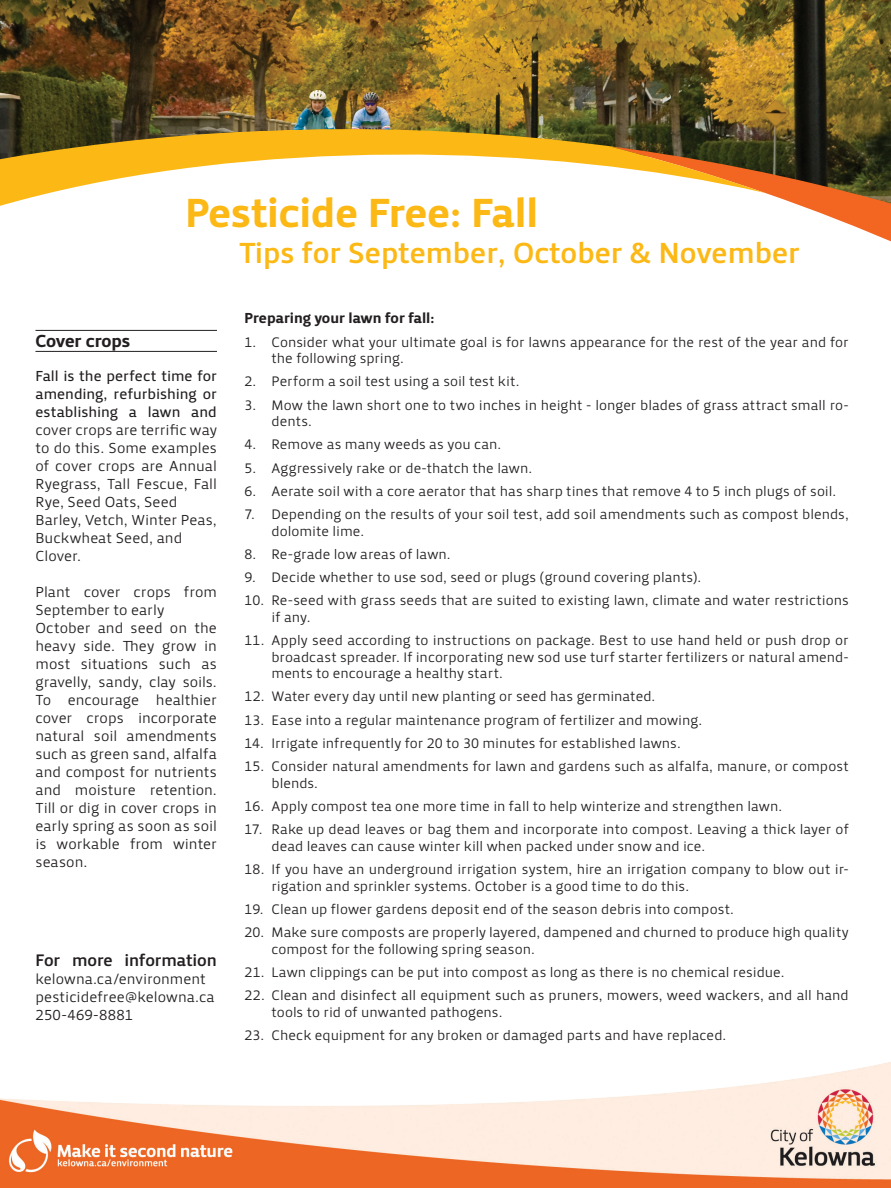
<style>
.page{position:relative;width:891px;height:1188px;background:#fff}
.page>*{position:absolute;margin:0;border:0;box-sizing:border-box;transform-origin:0 0}
.t1{font:42px "Priva Four Pro";color:#fcb814}
.t2{font:30px "Priva Three Pro";color:#fcb814}
.t3{font:18px "Priva Four Pro";letter-spacing:-.005em;color:#231f20}
.t4{font:17.25px "Priva Three Pro";letter-spacing:-.005em;color:#231f20}
.t5{font:15px/18px "Priva One Pro";color:#231f20}
.t6{font:15px "Priva Four Pro";letter-spacing:.005em;color:#231f20}
.t7{font:14.25px/16.5px "Priva One Pro";color:#231f20}
.s1{font-family:"Priva Two Pro"}
</style>
<div class="page">
<img style="left:0;top:0;width:891px;height:147px">
<svg style="left:765px;top:147px;width:126px;height:95px"></svg>
<svg style="left:0;top:109px;width:765px;height:243px"></svg>
<img style="left:0;top:1062px;width:891px;height:126px">
<p class="t1" style="left:186px;top:186px;width:354px">Pesticide Free: Fall</p>
<p class="t2" style="left:240px;top:234px;width:562px">Tips for September, October &amp; November</p>
<p class="t3" style="left:35px;top:329px;width:96px">Cover crops</p>
<p class="t5" style="left:35px;top:367px;width:183px"><span class="s1">Fall is the perfect time for amending, refurbishing or establishing a lawn and </span>cover crops are terrific way to do this. Some examples of cover crops are Annual<br>Ryegrass, Tall Fescue, Fall<br>Rye, Seed Oats, Seed<br>Barley, Vetch, Winter Peas,<br>Buckwheat Seed, and<br>Clover.</p>
<p class="t5" style="left:35px;top:583px;width:183px">Plant cover crops from<br>September to early<br>October and seed on the heavy side. They grow in most situations such as gravelly, sandy, clay soils.<br>To encourage healthier cover crops incorporate natural soil amendments such as green sand, alfalfa and compost for nutrients and moisture retention.<br>Till or dig in cover crops in early spring as soon as soil is workable from winter season.</p>
<p class="t4" style="left:35px;top:949px;width:183px">For more information</p>
<p class="t5" style="left:35px;top:970px;width:181px">kelowna.ca/environment pesticidefree@kelowna.ca<br>250-469-8881</p>
<p class="t6" style="left:244px;top:309px;width:191px">Preparing your lawn for fall:</p>
<p class="t7" style="left:272px;top:334px;width:579px;text-indent:-27px">1. Consider what your ultimate goal is for lawns appearance for the rest of the year and for the following spring.</p>
<p class="t7" style="left:244px;top:373px;width:277px">2. Perform a soil test using a soil test kit.</p>
<p class="t7" style="left:272px;top:397px;width:579px;text-indent:-27px">3. Mow the lawn short one to two inches in height - longer blades of grass attract small ro&shy;dents.</p>
<p class="t7" style="left:244px;top:436px;width:258px">4. Remove as many weeds as you can.</p>
<p class="t7" style="left:244px;top:460px;width:289px">5. Aggressively rake or de-thatch the lawn.</p>
<p class="t7" style="left:244px;top:483px;width:593px">6. Aerate soil with a core aerator that has sharp tines that remove 4 to 5 inch plugs of soil.</p>
<p class="t7" style="left:272px;top:506px;width:579px;text-indent:-27px">7. Depending on the results of your soil test, add soil amendments such as compost blends, dolomite lime.</p>
<p class="t7" style="left:244px;top:546px;width:208px">8. Re-grade low areas of lawn.</p>
<p class="t7" style="left:244px;top:569px;width:458px">9. Decide whether to use sod, seed or plugs (ground covering plants).</p>
<p class="t7" style="left:272px;top:592px;width:579px;text-indent:-27px">10. Re-seed with grass seeds that are suited to existing lawn, climate and water restrictions if any.</p>
<p class="t7" style="left:272px;top:632px;width:579px;text-align:justify;text-indent:-27px">11. Apply seed according to instructions on package. Best to use hand held or push drop or broadcast spreader. If incorporating new sod use turf starter fertilizers or natural amend&shy;ments to encourage a healthy start.</p>
<p class="t7" style="left:244px;top:688px;width:412px">12. Water every day until new planting or seed has germinated.</p>
<p class="t7" style="left:244px;top:712px;width:459px">13. Ease into a regular maintenance program of fertilizer and mowing.</p>
<p class="t7" style="left:244px;top:735px;width:438px">14. Irrigate infrequently for 20 to 30 minutes for established lawns.</p>
<p class="t7" style="left:272px;top:758px;width:579px;text-indent:-27px">15. Consider natural amendments for lawn and gardens such as alfalfa, manure, or compost blends.</p>
<p class="t7" style="left:244px;top:798px;width:539px">16. Apply compost tea one more time in fall to help winterize and strengthen lawn.</p>
<p class="t7" style="left:272px;top:821px;width:579px;text-indent:-27px">17. Rake up dead leaves or bag them and incorporate into compost. Leaving a thick layer of dead leaves can cause winter kill when packed under snow and ice.</p>
<p class="t7" style="left:272px;top:861px;width:579px;text-indent:-27px">18. If you have an underground irrigation system, hire an irrigation company to blow out ir&shy;rigation and sprinkler systems. October is a good time to do this.</p>
<p class="t7" style="left:244px;top:901px;width:491px">19. Clean up flower gardens deposit end of the season debris into compost.</p>
<p class="t7" style="left:272px;top:924px;width:579px;text-indent:-27px">20. Make sure composts are properly layered, dampened and churned to produce high quality compost for the following spring season.</p>
<p class="t7" style="left:244px;top:964px;width:542px">21. Lawn clippings can be put into compost as long as there is no chemical residue.</p>
<p class="t7" style="left:272px;top:987px;width:579px;text-indent:-27px">22. Clean and disinfect all equipment such as pruners, mowers, weed wackers, and all hand tools to rid of unwanted pathogens.</p>
<p class="t7" style="left:244px;top:1027px;width:483px">23. Check equipment for any broken or damaged parts and have replaced.</p>
</div>
